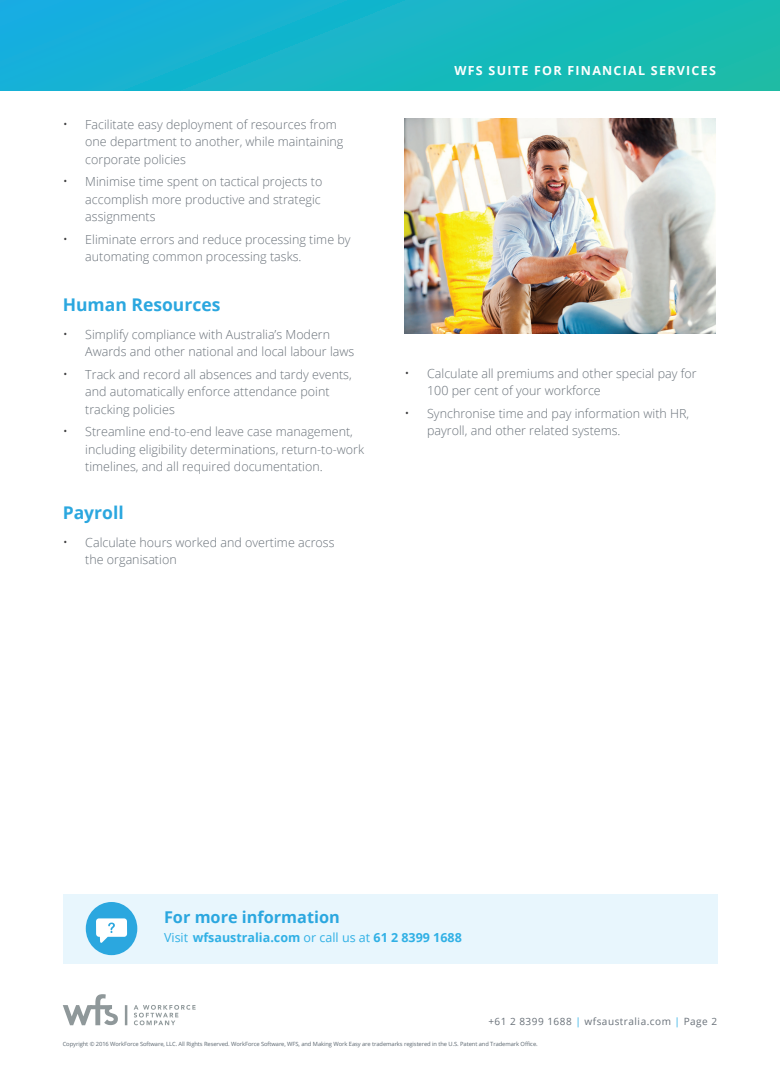
<style>
.page{position:relative;width:780px;height:1088px;background:#fff}
.page>*{position:absolute;margin:0;border:0;box-sizing:border-box;transform-origin:0 0}
.t1{font:700 17.5px "Open Sans";color:#2ba7df}
.t2{font:700 16.25px "Open Sans";color:#2ba7df}
.t3{font:300 12.5px/17.5px "Open Sans";color:#697179}
.t4{font:700 12.5px "Open Sans";color:#30b0e5}
.t5{font:700 12.5px "Open Sans";letter-spacing:.1em;color:#fff}
.t6{font:10px "Open Sans";letter-spacing:.05em;color:#697179}
.t7{font:5.75px "Open Sans";letter-spacing:-.01em;color:#5c6770}
.s1{font-size:13.75px;color:#3e3e3f}
.s2{font-weight:400}
.s3{color:#30b0e5}
</style>
<div class="page">
<div style="left:0;top:0;width:780px;height:90px;background:linear-gradient(to right,#16afdf,#18bdab)"></div>
<svg style="left:63px;top:994px;width:55px;height:31px"></svg>
<svg style="left:134px;top:1005px;width:61px;height:20px"></svg>
<hr style="left:125px;top:1005px;width:2px;height:20px;background:#8f989a">
<div style="left:63px;top:894px;width:654px;height:69px;background:#e8f6fd"></div>
<div style="left:86px;top:902px;width:51px;height:53px;background:#2ba7df;border-radius:50%"></div>
<svg style="left:96px;top:918px;width:31px;height:25px"></svg>
<img style="left:404px;top:119px;width:312px;height:215px">
<p class="t3" style="left:85px;top:115px;width:260px;text-indent:-23px"><span class="s1">•</span> Facilitate easy deployment of resources from one department to another, while maintaining corporate policies</p>
<p class="t3" style="left:85px;top:172px;width:239px;text-indent:-23px"><span class="s1">•</span> Minimise time spent on tactical projects to accomplish more productive and strategic assignments</p>
<p class="t3" style="left:85px;top:230px;width:267px;text-indent:-23px"><span class="s1">•</span> Eliminate errors and reduce processing time by automating common processing tasks.</p>
<h1 class="t1" style="left:63px;top:292px;width:159px">Human Resources</h1>
<p class="t3" style="left:85px;top:325px;width:270px;text-indent:-23px"><span class="s1">•</span> Simplify compliance with Australia’s Modern<br>Awards and other national and local labour laws</p>
<p class="t3" style="left:85px;top:365px;width:268px;text-indent:-23px"><span class="s1">•</span> Track and record all absences and tardy events, and automatically enforce attendance point tracking policies</p>
<p class="t3" style="left:85px;top:422px;width:280px;text-indent:-23px"><span class="s1">•</span> Streamline end-to-end leave case management, including eligibility determinations, return-to-work timelines, and all required documentation.</p>
<h1 class="t1" style="left:63px;top:500px;width:62px">Payroll</h1>
<p class="t3" style="left:85px;top:533px;width:251px;text-indent:-23px"><span class="s1">•</span> Calculate hours worked and overtime across the organisation</p>
<p class="t5" style="left:454px;top:61px;width:263px">WFS SUITE FOR FINANCIAL SERVICES</p>
<p class="t3" style="left:427px;top:364px;width:271px;text-indent:-22px"><span class="s1">•</span> Calculate all premiums and other special pay for<br>100 per cent of your workforce</p>
<p class="t3" style="left:427px;top:404px;width:264px;text-indent:-22px"><span class="s1">•</span> Synchronise time and pay information with HR, payroll, and other related systems.</p>
<h2 class="t2" style="left:164px;top:906px;width:177px">For more information</h2>
<p class="t4" style="left:164px;top:928px;width:299px"><span class="s2">Visit</span> wfsaustralia.com <span class="s2">or call us at</span> 61 2 8399 1688</p>
<p class="t6" style="left:488px;top:1015px;width:230px">+61 2 8399 1688 <span class="s3">|</span> wfsaustralia.com <span class="s3">|</span> Page 2</p>
<p class="t7" style="left:63px;top:1040px;width:476px">Copyright © 2016 WorkForce Software, LLC. All Rights Reserved. WorkForce Software, WFS, and Making Work Easy are trademarks registered in the U.S. Patent and Trademark Office.</p>
</div>
